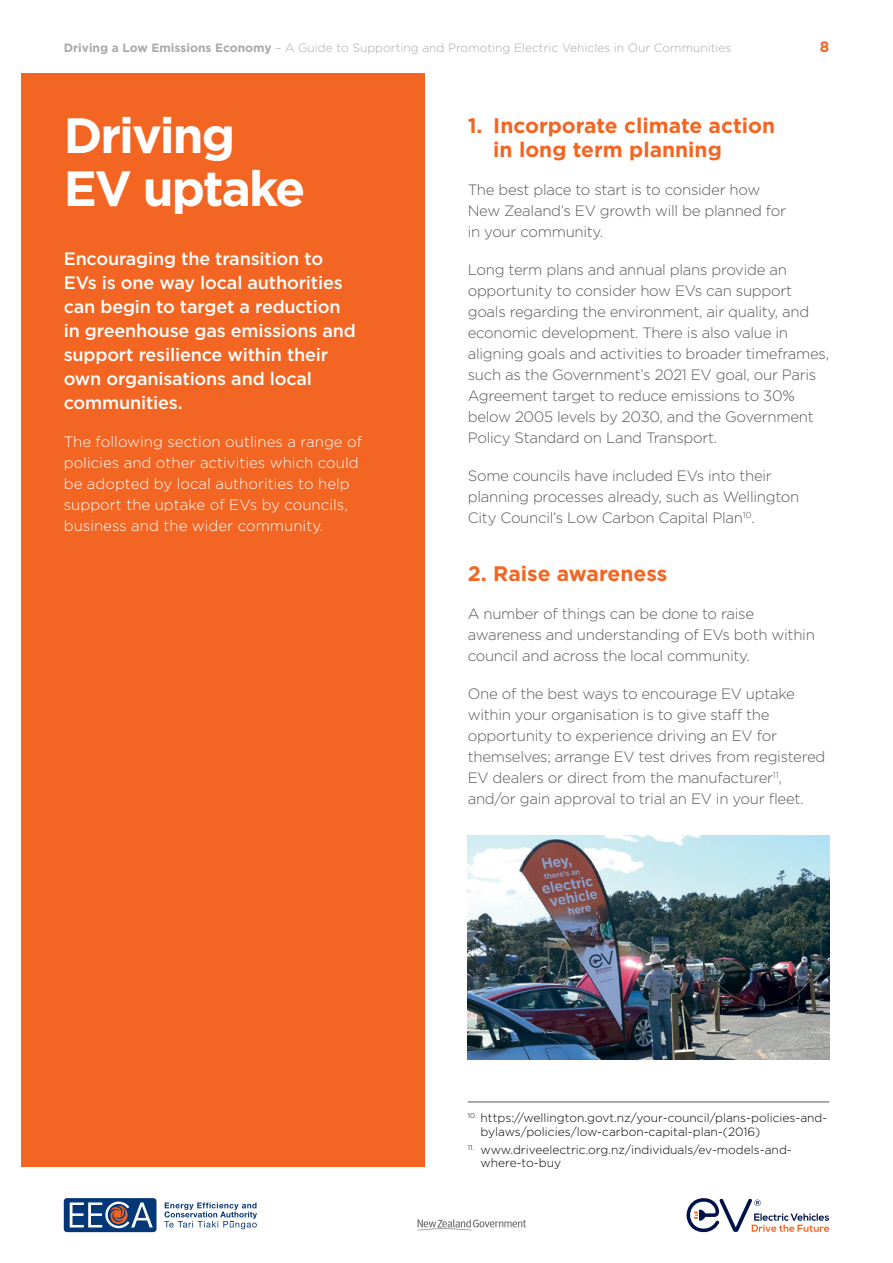
<style>
.page{position:relative;width:893px;height:1263px;background:#fff}
.page>*{position:absolute;margin:0;border:0;box-sizing:border-box;transform-origin:0 0}
.t1{font:700 49.5px/52.5px "Gotham";letter-spacing:-.04em;color:#fff}
.t2{font:700 21px/24px "Gotham";color:#f26522}
.t3{font:500 18px/24px "Gotham";letter-spacing:-.01em;color:#fff}
.t4{font:300 15px/21px "Gotham";letter-spacing:-.02em;color:#58595b}
.t5{font:300 15px/21px "Gotham";color:#fff}
.t6{font:700 15px "Gotham";color:#f26522}
.t7{font:300 12px/13.5px "Gotham";color:#000}
.t8{font:300 12px "Gotham";color:#a7a9ac}
.s1{font-weight:700}
</style>
<div class="page">
<svg style="left:687px;top:1198px;width:142px;height:34px"></svg>
<svg style="left:418px;top:1219px;width:108px;height:11px"></svg>
<div style="left:64px;top:1198px;width:93px;height:34px;background:#043776;border-radius:3px"></div>
<svg style="left:70px;top:1201px;width:83px;height:27px"></svg>
<svg style="left:164px;top:1202px;width:93px;height:27px"></svg>
<div style="left:21px;top:73px;width:404px;height:1094px;background:#f26522"></div>
<hr style="left:468px;top:1102px;width:361px;height:1px;background:#58595b">
<img style="left:468px;top:835px;width:361px;height:224px">
<p class="t8" style="left:64px;top:40px;width:669px"><span class="s1">Driving a Low Emissions Economy</span> – A Guide to Supporting and Promoting Electric Vehicles in Our Communities</p>
<p class="t6" style="left:820px;top:37px;width:11px">8</p>
<h1 class="t1" style="left:64px;top:109px;width:243px">Driving<br>EV uptake</h1>
<h2 class="t2" style="left:493px;top:113px;width:283px;text-indent:-26px">1. Incorporate climate action in long term planning</h2>
<p class="t4" style="left:468px;top:178px;width:320px">The best place to start is to consider how<br>New Zealand’s EV growth will be planned for in your community.</p>
<p class="t4" style="left:468px;top:259px;width:363px">Long term plans and annual plans provide an opportunity to consider how EVs can support goals regarding the environment, air quality, and economic development. There is also value in aligning goals and activities to broader timeframes, such as the Government’s 2021 EV goal, our Paris Agreement target to reduce emissions to 30% below 2005 levels by 2030, and the Government Policy Standard on Land Transport.</p>
<p class="t4" style="left:468px;top:465px;width:333px">Some councils have included EVs into their planning processes already, such as Wellington<br>City Council’s Low Carbon Capital Plan<sup>10</sup>.</p>
<p class="t3" style="left:64px;top:246px;width:294px">Encouraging the transition to<br>EVs is one way local authorities can begin to target a reduction in greenhouse gas emissions and support resilience within their own organisations and local communities.</p>
<p class="t5" style="left:64px;top:431px;width:300px">The following section outlines a range of policies and other activities which could be adopted by local authorities to help support the uptake of EVs by councils, business and the wider community.</p>
<h2 class="t2" style="left:468px;top:561px;width:201px">2. Raise awareness</h2>
<p class="t4" style="left:468px;top:603px;width:349px">A number of things can be done to raise awareness and understanding of EVs both within council and across the local community.</p>
<p class="t4" style="left:468px;top:683px;width:359px">One of the best ways to encourage EV uptake within your organisation is to give staff the opportunity to experience driving an EV for themselves; arrange EV test drives from registered EV dealers or direct from the manufacturer<sup>11</sup>, and/or gain approval to trial an EV in your fleet.</p>
<p class="t7" style="left:480px;top:1111px;width:348px;text-indent:-13px"><sup>10.</sup> https://wellington.govt.nz/your-council/plans-policies-and&shy;bylaws/policies/low-carbon-capital-plan-(2016)</p>
<p class="t7" style="left:480px;top:1142px;width:313px;text-indent:-13px"><sup>11.</sup> www.driveelectric.org.nz/individuals/ev-models-and&shy;where-to-buy</p>
</div>
